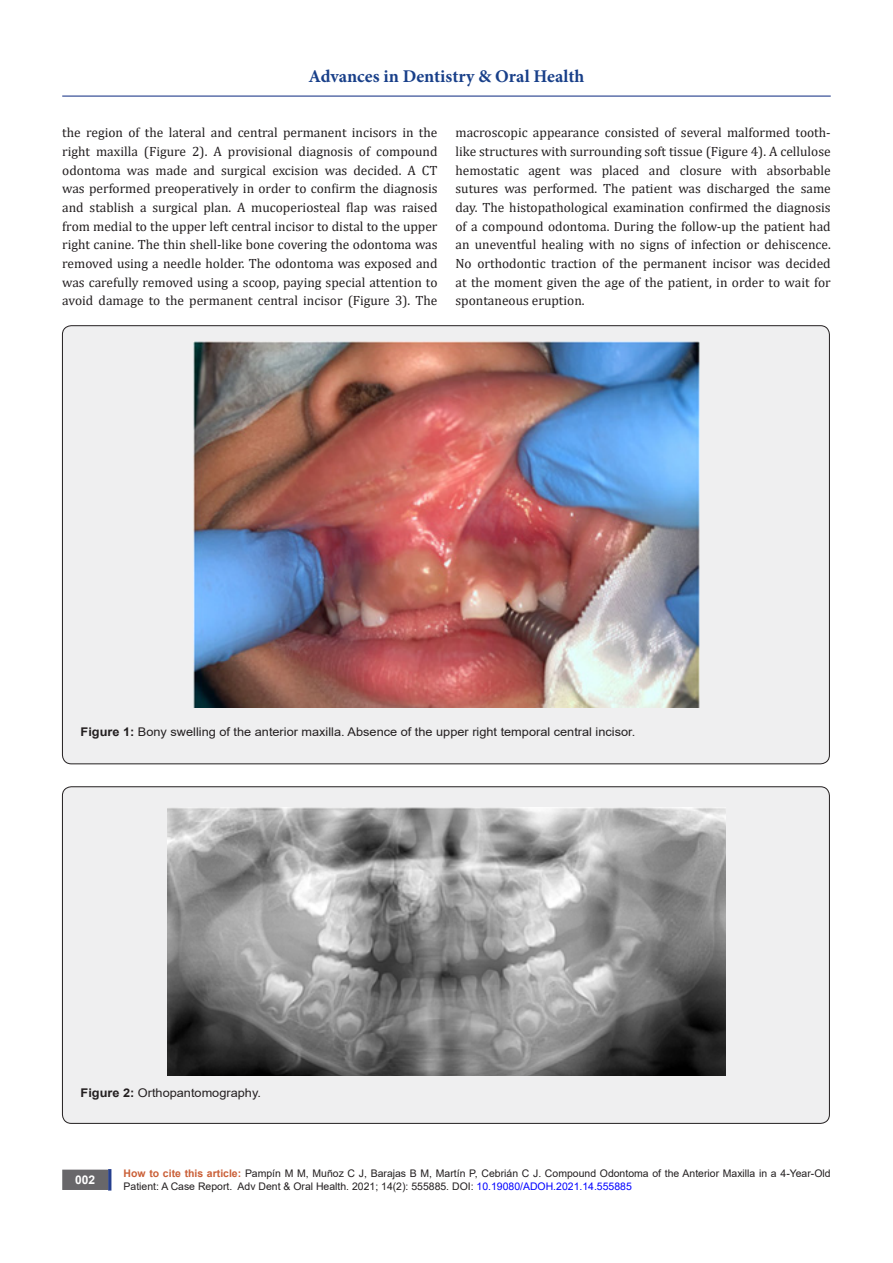
<style>
.page{position:relative;width:893px;height:1263px;background:#fff}
.page>*{position:absolute;margin:0;border:0;box-sizing:border-box;transform-origin:0 0}
.t1{font:700 18px "Minion Pro";color:#183f89}
.t2{font:13.5px/18.8px "Cambria";color:#231f20;text-align:justify}
.t3{font:12px "Arial";color:#231f20;scale:1.07 1}
.t4{font:700 12px "Arial";color:#fff}
.t5{font:10.5px/12.6px "Arial";color:#231f20}
.s1{font-weight:700}
.s2{font-weight:700;color:#ca5f37}
.s3{color:#00f}
</style>
<div class="page">
<div style="left:108px;top:1169px;width:3px;height:21px;background:#253f8e;border:2px solid #253f8e"></div>
<hr style="left:62px;top:96px;width:769px;height:1px;background:#253f8e">
<div style="left:63px;top:1170px;width:44px;height:19px;background:#68676a"></div>
<div style="left:62px;top:1169px;width:46px;height:21px;border:2px solid #68676a"></div>
<div style="left:62px;top:326px;width:767px;height:438px;background:#efeff0;border-radius:9px"></div>
<img style="left:194px;top:342px;width:506px;height:365px">
<div style="left:62px;top:787px;width:767px;height:336px;background:#efeff0;border-radius:9px"></div>
<img style="left:167px;top:807px;width:559px;height:269px">
<h1 class="t1" style="left:308px;top:63px;width:277px">Advances in Dentistry &amp; Oral Health</h1>
<p class="t2" style="left:62px;top:123px;width:377px">the region of the lateral and central permanent incisors in the right maxilla (Figure 2). A provisional diagnosis of compound odontoma was made and surgical excision was decided. A CT was performed preoperatively in order to confirm the diagnosis and stablish a surgical plan. A mucoperiosteal flap was raised from medial to the upper left central incisor to distal to the upper right canine. The thin shell-like bone covering the odontoma was removed using a needle holder. The odontoma was exposed and was carefully removed using a scoop, paying special attention to avoid damage to the permanent central incisor (Figure 3). The</p>
<p class="t2" style="left:455px;top:123px;width:377px">macroscopic appearance consisted of several malformed tooth&shy;like structures with surrounding soft tissue (Figure 4). A cellulose hemostatic agent was placed and closure with absorbable sutures was performed. The patient was discharged the same day. The histopathological examination confirmed the diagnosis of a compound odontoma. During the follow-up the patient had an uneventful healing with no signs of infection or dehiscence.<br>No orthodontic traction of the permanent incisor was decided at the moment given the age of the patient, in order to wait for spontaneous eruption.</p>
<p class="t3" style="left:81px;top:724px;width:520px"><span class="s1">Figure 1:</span> Bony swelling of the anterior maxilla. Absence of the upper right temporal central incisor.</p>
<p class="t3" style="left:81px;top:1084px;width:170px"><span class="s1">Figure 2:</span> Orthopantomography.</p>
<p class="t4" style="left:75px;top:1171px;width:22px">002</p>
<p class="t5" style="left:124px;top:1167px;width:709px"><span class="s2">How to cite this article:</span> Pampín M M, Muñoz C J, Barajas B M, Martín P, Cebrián C J. Compound Odontoma of the Anterior Maxilla in a 4-Year-Old<br>Patient: A Case Report. Adv Dent &amp; Oral Health. 2021; 14(2): 555885. DOI: <span class="s3">10.19080/ADOH.2021.14.555885</span></p>
</div>
